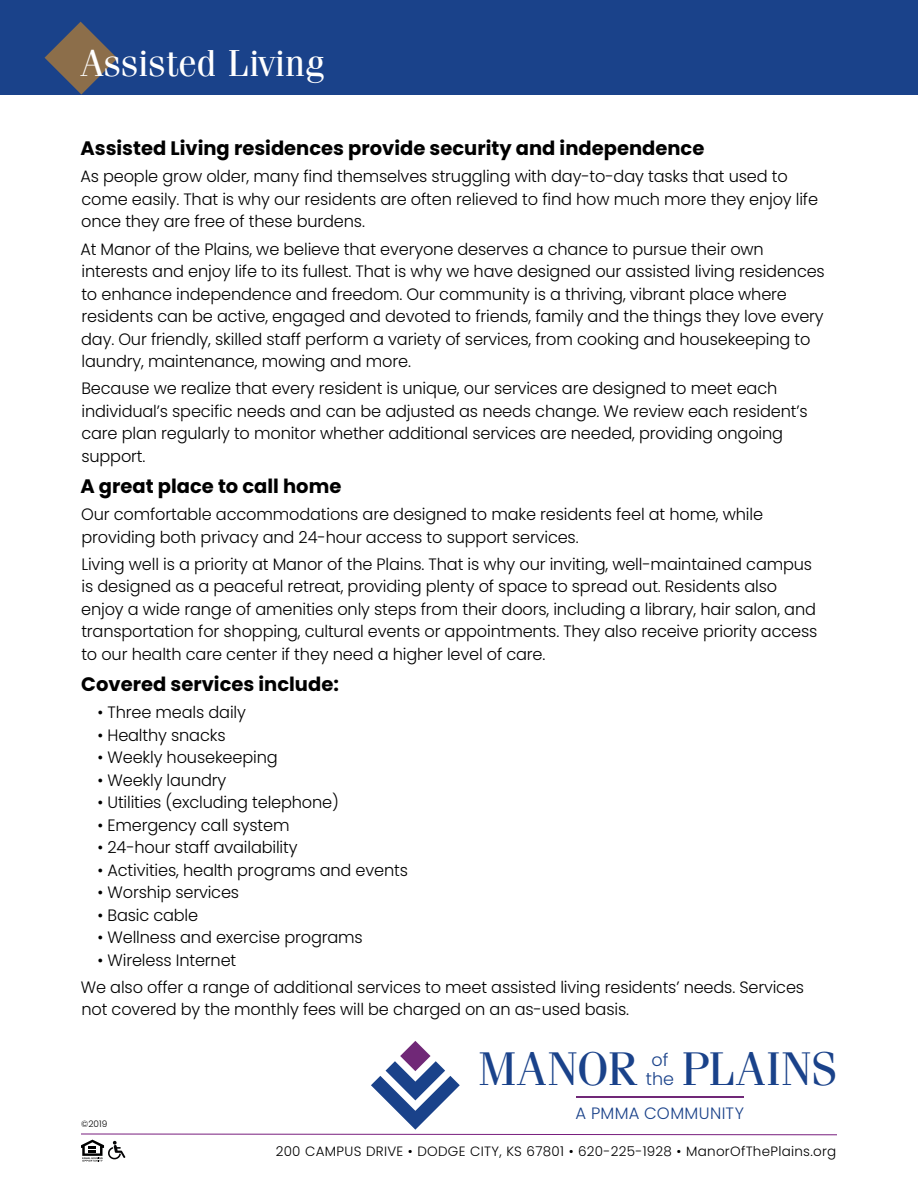
<style>
.page{position:relative;width:918px;height:1188px;background:#fff}
.page>*{position:absolute;margin:0;border:0;box-sizing:border-box;transform-origin:0 0}
.t1{font:47.1px "Fenice";letter-spacing:-.005em;color:#1a428a}
.t2{font:37.5px "Fenice Pro ITC";color:#fff}
.t3{font:700 19.5px "Poppins";color:#000}
.t4{font:300 17.55px/19.8px "Poppins";color:#1a428a;text-align:center}
.t5{font:300 16.5px/22.5px "Poppins";letter-spacing:-.01em;color:#000}
.t6{font:300 16.5px "Poppins";letter-spacing:.02em;color:#1a428a}
.t7{font:300 13.5px "Poppins";letter-spacing:.02em;color:#000}
.t8{font:300 9px "Poppins";color:#000}
</style>
<div class="page">
<div style="left:0;top:0;width:918px;height:94px;background:#1a428a"></div>
<svg style="left:45px;top:22px;width:72px;height:73px"></svg>
<svg style="left:81px;top:1041px;width:756px;height:121px"></svg>
<hr style="left:576px;top:1096px;width:168px;height:1px;background:#702877">
<h2 class="t2" style="left:81px;top:40px;width:245px">Assisted Living</h2>
<p class="t3" style="left:80px;top:137px;width:625px">Assisted Living residences provide security and independence</p>
<p class="t5" style="left:80px;top:166px;width:739px">As people grow older, many find themselves struggling with day-to-day tasks that used to come easily. That is why our residents are often relieved to find how much more they enjoy life once they are free of these burdens.</p>
<p class="t5" style="left:80px;top:238px;width:746px">At Manor of the Plains, we believe that everyone deserves a chance to pursue their own interests and enjoy life to its fullest. That is why we have designed our assisted living residences to enhance independence and freedom. Our community is a thriving, vibrant place where residents can be active, engaged and devoted to friends, family and the things they love every day. Our friendly, skilled staff perform a variety of services, from cooking and housekeeping to laundry, maintenance, mowing and more.</p>
<p class="t5" style="left:81px;top:377px;width:728px">Because we realize that every resident is unique, our services are designed to meet each individual’s specific needs and can be adjusted as needs change. We review each resident’s care plan regularly to monitor whether additional services are needed, providing ongoing support.</p>
<p class="t3" style="left:80px;top:475px;width:262px">A great place to call home</p>
<p class="t5" style="left:81px;top:503px;width:683px">Our comfortable accommodations are designed to make residents feel at home, while providing both privacy and 24-hour access to support services.</p>
<p class="t5" style="left:81px;top:553px;width:738px">Living well is a priority at Manor of the Plains. That is why our inviting, well-maintained campus is designed as a peaceful retreat, providing plenty of space to spread out. Residents also enjoy a wide range of amenities only steps from their doors, including a library, hair salon, and transportation for shopping, cultural events or appointments. They also receive priority access to our health care center if they need a higher level of care.</p>
<p class="t3" style="left:81px;top:673px;width:259px">Covered services include:</p>
<p class="t5" style="left:98px;top:701px;width:150px">• Three meals daily</p>
<p class="t5" style="left:97px;top:724px;width:130px">• Healthy snacks</p>
<p class="t5" style="left:97px;top:746px;width:182px">• Weekly housekeeping</p>
<p class="t5" style="left:97px;top:769px;width:130px">• Weekly laundry</p>
<p class="t5" style="left:97px;top:791px;width:243px">• Utilities (excluding telephone)</p>
<p class="t5" style="left:97px;top:814px;width:194px">• Emergency call system</p>
<p class="t5" style="left:97px;top:836px;width:202px">• 24-hour staff availability</p>
<p class="t5" style="left:97px;top:859px;width:312px">• Activities, health programs and events</p>
<p class="t5" style="left:97px;top:881px;width:143px">• Worship services</p>
<p class="t5" style="left:97px;top:904px;width:102px">• Basic cable</p>
<p class="t5" style="left:97px;top:926px;width:267px">• Wellness and exercise programs</p>
<p class="t5" style="left:81px;top:946px;width:725px;line-height:27px;text-indent:17px">• Wireless Internet<br>We also offer a range of additional services to meet assisted living residents’ needs. Services</p>
<p class="t5" style="left:81px;top:998px;width:549px">not covered by the monthly fees will be charged on an as-used basis.</p>
<p class="t8" style="left:81px;top:1119px;width:28px">©2019</p>
<h1 class="t1" style="left:479px;top:1041px;width:360px">MANOR PLAINS</h1>
<p class="t4" style="left:646px;top:1050px;width:30px">of the</p>
<p class="t6" style="left:576px;top:1104px;width:170px">A PMMA COMMUNITY</p>
<p class="t7" style="left:276px;top:1143px;width:562px">200 CAMPUS DRIVE • DODGE CITY, KS 67801 • 620-225-1928 • ManorOfThePlains.org</p>
</div>
